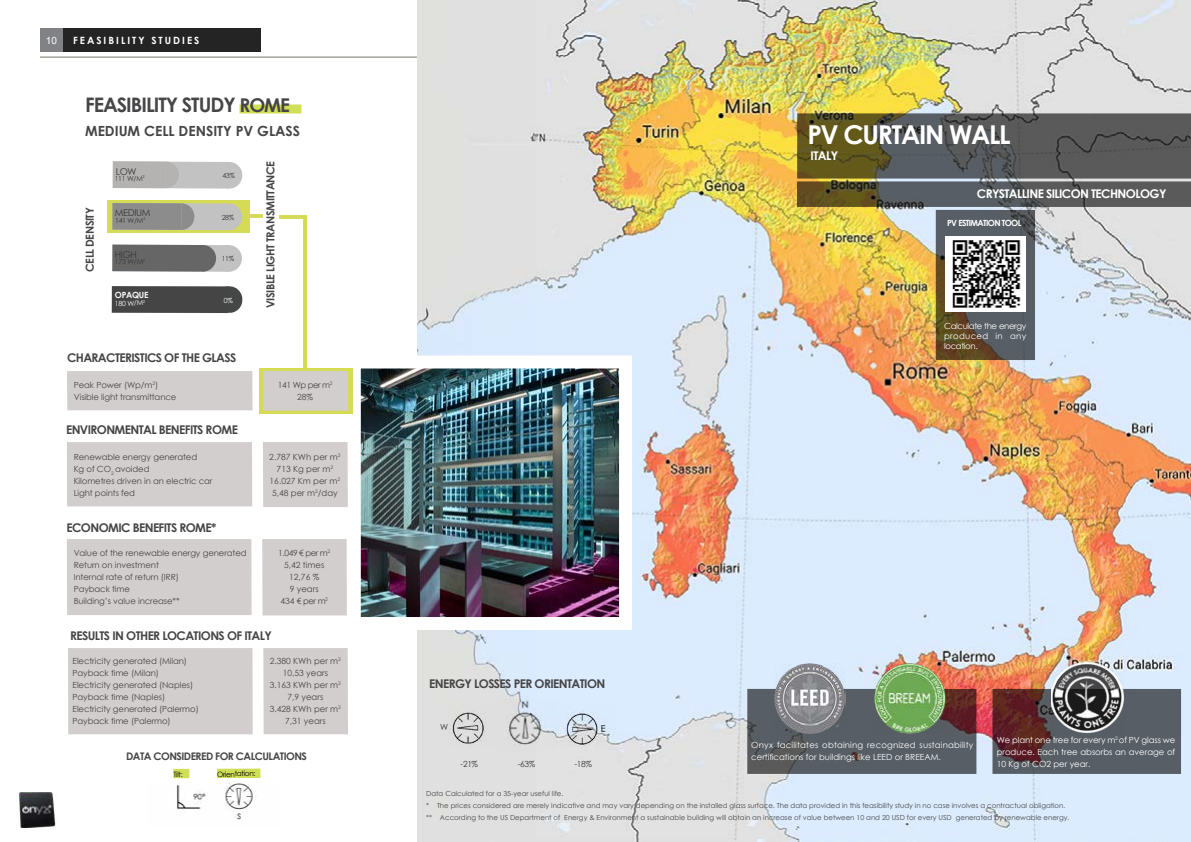
<style>
.page{position:relative;width:1191px;height:842px;background:#fff}
.page>*{position:absolute;margin:0;border:0;box-sizing:border-box;transform-origin:0 0}
.t1{font:700 26px "Century Gothic";letter-spacing:-.05em;color:#fff}
.t2{font:700 20px "Century Gothic";letter-spacing:-.05em;color:#464547}
.t3{font:700 14px "Century Gothic";color:#464547}
.t4{font:700 12px "Century Gothic";letter-spacing:-.05em;color:#464547}
.t5{font:700 12px "Century Gothic";letter-spacing:-.05em;color:#fff}
.t6{font:700 11.1px "Century Gothic";letter-spacing:-.04em;color:#464547}
.t7{font:700 10.4px "Century Gothic";letter-spacing:-.05em;color:#464547}
.t8{font:700 10px "Century Gothic";letter-spacing:.2em;color:#fff}
.t9{font:10px "Arial";color:#fff}
.t10{font:9.4px "Century Gothic";letter-spacing:-.045em;color:#383839}
.t11{font:8.5px/12px "Century Gothic";color:#464547;text-align:center}
.t12{font:700 8.5px "Century Gothic";letter-spacing:-.075em;color:#fff}
.t13{font:8.5px/12px "Century Gothic";letter-spacing:-.05em;color:#464547;text-align:center}
.t14{font:700 8.5px "Century Gothic";letter-spacing:-.045em;color:#f8f8f9}
.t15{font:8.4px/12px "Century Gothic";letter-spacing:-.01em;color:#464547}
.t16{font:8.4px/10px "Century Gothic";color:#fff}
.t17{font:8.4px/12px "Century Gothic";letter-spacing:.02em;color:#fff}
.t18{font:8.4px "Century Gothic";color:#383839}
.t19{font:7.3px "Century Gothic";letter-spacing:-.045em;color:#000}
.t20{font:7px "Century Gothic";letter-spacing:-.045em;color:#383839}
.t21{font:7px "Century Gothic";color:#fbfbfb}
.t22{font:6.9px/12px "Century Gothic";color:#464547}
.s1{font-size:19px}
.s2{font-style:inherit}
</style>
<div class="page">
<div style="left:40px;top:28px;width:23px;height:23px;background:#808285"></div>
<div style="left:63px;top:28px;width:198px;height:23px;background:#242424"></div>
<hr style="left:40px;top:57px;width:515px;height:1px;background:#73776c">
<img style="left:18px;top:792px;width:38px;height:36px">
<img style="left:417px;top:0;width:774px;height:842px">
<div style="left:239px;top:105px;width:62px;height:9px;background:#d0df56"></div>
<svg style="left:992px;top:689px;width:189px;height:85px;background:#584d53"></svg>
<img style="left:1051px;top:661px;width:74px;height:74px">
<img style="left:177px;top:783px;width:80px;height:37px">
<div style="left:173px;top:769px;width:16px;height:9px;background:#d0df56"></div>
<div style="left:217px;top:769px;width:43px;height:9px;background:#d0df56"></div>
<div style="left:68px;top:648px;width:185px;height:86px;background:#d2cecd"></div>
<div style="left:263px;top:648px;width:85px;height:86px;background:#d2cecd"></div>
<img style="left:362px;top:369px;width:256px;height:247px">
<div style="left:348px;top:355px;width:284px;height:275px;border:13px solid #fff"></div>
<div style="left:259px;top:368px;width:93px;height:46px;background:#d5db55"></div>
<div style="left:67px;top:371px;width:185px;height:39px;background:#d2cecd"></div>
<div style="left:263px;top:371px;width:85px;height:40px;background:#d2cecd"></div>
<div style="left:67px;top:539px;width:185px;height:76px;background:#d2cecd"></div>
<svg style="left:797px;top:181px;width:394px;height:26px;background:#595851"></svg>
<svg style="left:797px;top:113px;width:394px;height:66px;background:#59584d"></svg>
<div style="left:107px;top:200px;width:142px;height:33px;background:#d5db55"></div>
<hr style="left:243px;top:214px;width:20px;height:4px;background:#d5db55">
<hr style="left:280px;top:215px;width:27px;height:4px;background:#d5db55">
<div style="left:216px;top:162px;width:26px;height:27px;background:#c2c2c2;border-radius:50%"></div>
<div style="left:216px;top:203px;width:26px;height:27px;background:#c2c2c2;border-radius:50%"></div>
<svg style="left:112px;top:203px;width:117px;height:28px;background:#a0a09a"></svg>
<div style="left:216px;top:245px;width:26px;height:27px;background:#c2c2c2;border-radius:50%"></div>
<svg style="left:112px;top:245px;width:114px;height:27px;background:#737373"></svg>
<svg style="left:227px;top:286px;width:16px;height:28px"></svg>
<div style="left:112px;top:286px;width:116px;height:27px;background:#454546"></div>
<svg style="left:113px;top:161px;width:115px;height:28px;background:#bdbcbc"></svg>
<hr style="left:303px;top:215px;width:4px;height:153px;background:#d5db55">
<svg style="left:747px;top:689px;width:229px;height:85px;background:#58585e"></svg>
<img style="left:774px;top:663px;width:71px;height:71px">
<img style="left:874px;top:662px;width:71px;height:72px">
<svg style="left:935px;top:210px;width:100px;height:150px;background:#615e56"></svg>
<img style="left:945px;top:237px;width:80px;height:74px">
<img style="left:498px;top:700px;width:59px;height:51px">
<img style="left:544px;top:703px;width:71px;height:44px">
<img style="left:448px;top:704px;width:48px;height:43px">
<div style="left:67px;top:442px;width:185px;height:64px;background:#d2cecd"></div>
<div style="left:263px;top:442px;width:85px;height:65px;background:#d2cecd"></div>
<div style="left:262px;top:539px;width:85px;height:76px;background:#d2cecd"></div>
<p class="t9" style="left:46px;top:34px;width:13px">10</p>
<p class="t8" style="left:73px;top:32px;width:128px">FEASIBILITY STUDIES</p>
<h2 class="t2" style="left:85px;top:90px;width:206px">FEASIBILITY STUDY <span class="s1">ROME</span></h2>
<h3 class="t3" style="left:85px;top:120px;width:217px">MEDIUM CELL DENSITY PV GLASS</h3>
<h3 class="t6" style="left:81px;top:272px;width:66px;rotate:-90deg">CELL DENSITY</h3>
<p class="t10" style="left:116px;top:165px;width:22px">LOW</p>
<p class="t10" style="left:115px;top:206px;width:37px">MEDIUM</p>
<p class="t10" style="left:115px;top:248px;width:23px">HIGH</p>
<p class="t14" style="left:115px;top:288px;width:35px">OPAQUE</p>
<p class="t20" style="left:115px;top:173px;width:32px">111 W/<span class="s2">M</span><sup>2</sup></p>
<p class="t20" style="left:115px;top:215px;width:32px">141 W/<span class="s2">M</span><sup>2</sup></p>
<p class="t20" style="left:115px;top:257px;width:32px">173 W/<span class="s2">M</span><sup>2</sup></p>
<p class="t21" style="left:115px;top:298px;width:32px">180 W/<span class="s2">M</span><sup>2</sup></p>
<p class="t20" style="left:222px;top:170px;width:14px">43%</p>
<p class="t20" style="left:222px;top:212px;width:14px">28%</p>
<p class="t20" style="left:222px;top:254px;width:14px">11%</p>
<p class="t21" style="left:224px;top:295px;width:11px">0%</p>
<h3 class="t4" style="left:67px;top:349px;width:171px">CHARACTERISTICS OF THE GLASS</h3>
<h3 class="t6" style="left:262px;top:308px;width:149px;rotate:-90deg">VISIBLE LIGHT TRANSMITTANCE</h3>
<p class="t15" style="left:74px;top:379px;width:104px">Peak Power (Wp/m<sup>2</sup>)<br>Visible light transmittance</p>
<p class="t13" style="left:278px;top:379px;width:56px">141 Wp per m<sup>2<br></sup>28%</p>
<h3 class="t4" style="left:66px;top:421px;width:173px">ENVIRONMENTAL BENEFITS ROME</h3>
<p class="t15" style="left:74px;top:451px;width:140px">Renewable energy generated<br>Kg of CO<sub>2</sub> avoided<br>Kilometres driven in an electric car<br>Light points fed</p>
<p class="t11" style="left:269px;top:451px;width:73px">2.787 KWh per m<sup>2<br></sup>713 Kg per m<sup>2<br></sup>16.027 Km per m<sup>2<br></sup>5,48 per m<sup>2</sup>/day</p>
<h3 class="t4" style="left:67px;top:519px;width:151px">ECONOMIC BENEFITS ROME*</h3>
<p class="t15" style="left:74px;top:547px;width:174px">Value of the renewable energy generated<br>Return on investment<br>Internal rate of return (IRR)<br>Payback time<br>Building’s value increase**</p>
<p class="t11" style="left:278px;top:547px;width:54px">1.049 € per m<sup>2<br></sup>5,42 times<br>12,76 %<br>9 years<br>434 € per m<sup>2</sup></p>
<h3 class="t4" style="left:70px;top:627px;width:203px">RESULTS IN OTHER LOCATIONS OF ITALY</h3>
<p class="t15" style="left:73px;top:655px;width:128px">Electricity generated (Milan)<br>Payback time (Milan)<br>Electricity generated (Naples)<br>Payback time (Naples)<br>Electricity generated (Palermo)<br>Payback time (Palermo)</p>
<p class="t11" style="left:270px;top:655px;width:73px">2.380 KWh per m<sup>2<br></sup>10,53 years<br>3.163 KWh per m<sup>2<br></sup>7,9 years<br>3.428 KWh per m<sup>2<br></sup>7,31 years</p>
<p class="t7" style="left:126px;top:748px;width:182px">DATA CONSIDERED FOR CALCULATIONS</p>
<p class="t19" style="left:173px;top:769px;width:11px">Tilt:</p>
<p class="t19" style="left:217px;top:769px;width:40px">Orientation:</p>
<h1 class="t1" style="left:807px;top:115px;width:205px">PV CURTAIN WALL</h1>
<h3 class="t4" style="left:429px;top:675px;width:178px">ENERGY LOSSES PER ORIENTATION</h3>
<p class="t18" style="left:440px;top:721px;width:10px">W</p>
<h3 class="t5" style="left:810px;top:147px;width:29px">ITALY</h3>
<h3 class="t5" style="left:977px;top:185px;width:191px">CRYSTALLINE SILICON TECHNOLOGY</h3>
<p class="t12" style="left:947px;top:217px;width:76px">PV ESTIMATION TOOL</p>
<p class="t16" style="left:944px;top:321px;width:84px;text-align:justify">Calculate the energy produced in any location.</p>
<p class="t16" style="left:996px;top:734px;width:180px;line-height:12px">We plant one tree for every m<sup>2</sup> of PV glass we produce. Each tree absorbs an average of</p>
<p class="t17" style="left:751px;top:739px;width:224px">Onyx facilitates obtaining recognized sustainability certifications for buildings like LEED or BREEAM.</p>
<p class="t18" style="left:460px;top:758px;width:19px">-21%</p>
<p class="t18" style="left:518px;top:758px;width:19px">-63%</p>
<p class="t18" style="left:574px;top:758px;width:19px">-18%</p>
<p class="t16" style="left:996px;top:759px;width:95px">10 Kg of CO2 per year.</p>
<p class="t22" style="left:426px;top:787px;width:644px">Data Calculated for a 35-year useful life.<br>* The prices considered are merely indicative and may vary depending on the installed glass surface. The data provided in this feasibility study in no case involves a contractual obligation. ** According to the US Department of Energy &amp; Environment a sustainable building will obtain an increase of value between 10 and 20 USD for every USD generated by renewable energy.</p>
</div>
